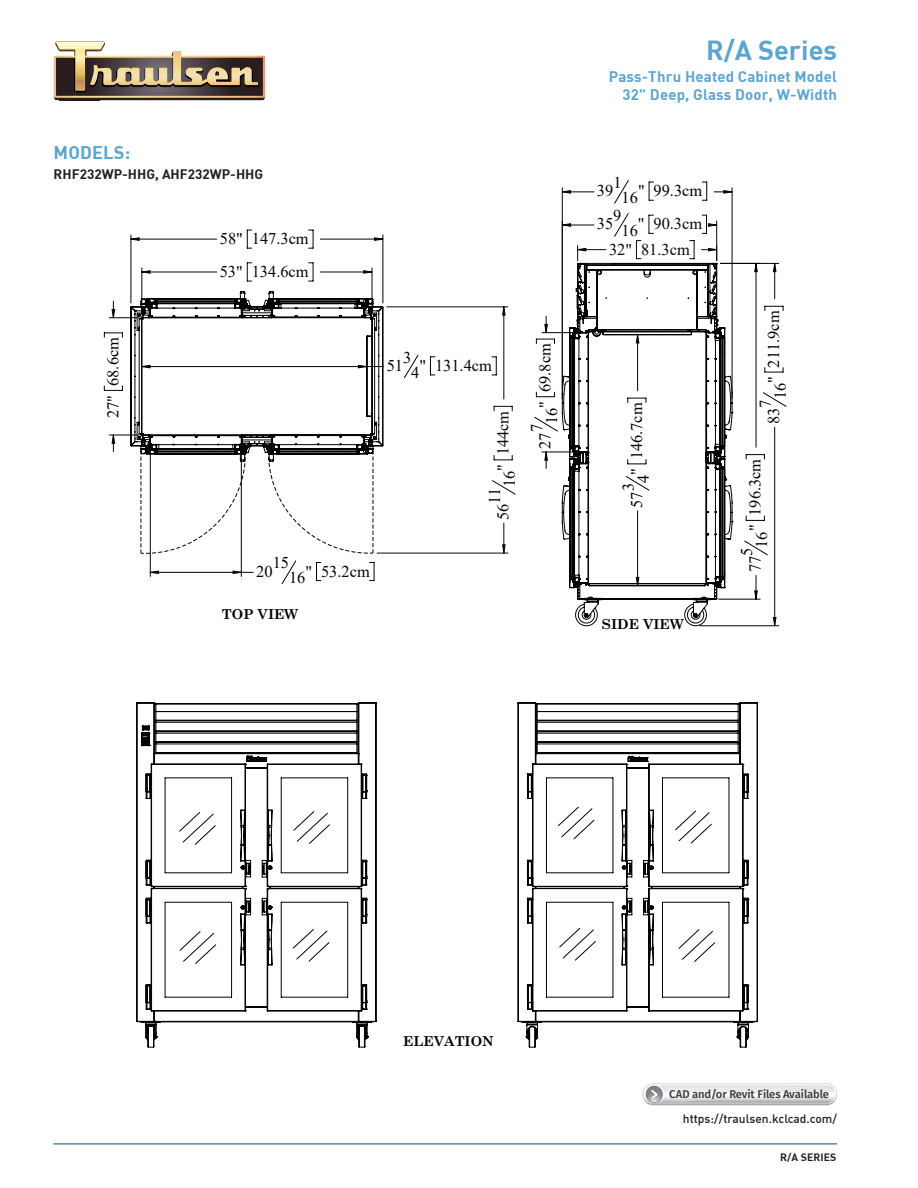
<style>
.page{position:relative;width:918px;height:1188px;background:#fff}
.page>*{position:absolute;margin:0;border:0;box-sizing:border-box;transform-origin:0 0}
.t1{font:700 27px "DIN";color:#5ca5cf}
.t2{font:700 18px "DIN";letter-spacing:.01em;color:#5ca5cf}
.t3{font:16.35px "Times New Roman";color:#040503}
.t4{font:16.35px/25.3px "Times New Roman";color:#0a0907}
.t5{font:700 15px/18px "DIN";letter-spacing:.01em;color:#5ca5cf;text-align:right}
.t6{font:700 13.8px "Century Schoolbook";color:#040503}
.t7{font:700 13.5px "DIN";color:#231f20}
.t8{font:500 12px "DIN";color:#231f20}
.t9{font:600 11.25px "Fira Sans";letter-spacing:-.01em;color:#414042}
.t10{font:700 10.5px "DIN";letter-spacing:.01em;color:#231f20}
</style>
<div class="page">
<hr style="left:53px;top:1144px;width:784px;height:1px;background:#015486">
<img style="left:60px;top:100px;width:39px;height:1px">
<svg style="left:54px;top:41px;width:211px;height:59px"></svg>
<svg style="left:643px;top:1083px;width:194px;height:22px"></svg>
<svg style="left:575px;top:600px;width:158px;height:27px"></svg>
<svg style="left:136px;top:702px;width:241px;height:346px"></svg>
<svg style="left:143px;top:726px;width:6px;height:4px"></svg>
<svg style="left:517px;top:702px;width:241px;height:346px"></svg>
<hr style="left:383px;top:235px;width:1px;height:68px;background:#040503">
<hr style="left:131px;top:235px;width:1px;height:68px;background:#040503">
<hr style="left:109px;top:317px;width:30px;height:1px;background:#040503">
<hr style="left:109px;top:435px;width:30px;height:1px;background:#040503">
<svg style="left:625px;top:263px;width:162px;height:363px"></svg>
<hr style="left:142px;top:268px;width:1px;height:47px;background:#0a0907">
<hr style="left:372px;top:268px;width:1px;height:47px;background:#0a0907">
<svg style="left:179px;top:806px;width:536px;height:158px"></svg>
<svg style="left:130px;top:230px;width:254px;height:19px"></svg>
<svg style="left:104px;top:301px;width:19px;height:151px"></svg>
<svg style="left:636px;top:263px;width:140px;height:363px"></svg>
<svg style="left:534px;top:180px;width:234px;height:420px"></svg>
<svg style="left:141px;top:263px;width:232px;height:19px"></svg>
<svg style="left:130px;top:298px;width:386px;height:286px"></svg>
<p class="t2" style="left:54px;top:144px;width:78px">MODELS:</p>
<p class="t7" style="left:54px;top:167px;width:211px">RHF232WP-HHG, AHF232WP-HHG</p>
<p class="t3" style="left:220px;top:227px;width:90px">58" 147.3cm</p>
<p class="t4" style="left:220px;top:258px;width:90px">53" 134.6cm</p>
<p class="t3" style="left:102px;top:418px;width:82px;rotate:-90deg">27" 68.6cm</p>
<p class="t3" style="left:273px;top:551px;width:18px">15</p>
<p class="t3" style="left:289px;top:560px;width:82px">16" 53.2cm</p>
<p class="t3" style="left:256px;top:560px;width:18px">20</p>
<p class="t6" style="left:222px;top:604px;width:78px">TOP VIEW</p>
<p class="t3" style="left:403px;top:346px;width:10px">3</p>
<p class="t3" style="left:411px;top:354px;width:82px">4" 131.4cm</p>
<p class="t3" style="left:387px;top:354px;width:18px">51</p>
<p class="t4" style="left:490px;top:487px;width:78px;rotate:-90deg">16" 144cm</p>
<p class="t4" style="left:481px;top:504px;width:18px;rotate:-90deg">11</p>
<p class="t4" style="left:490px;top:520px;width:18px;rotate:-90deg">56</p>
<p class="t3" style="left:534px;top:424px;width:82px;rotate:-90deg">16" 69.8cm</p>
<p class="t3" style="left:525px;top:432px;width:10px;rotate:-90deg">7</p>
<p class="t3" style="left:534px;top:449px;width:18px;rotate:-90deg">27</p>
<h1 class="t1" style="left:706px;top:37px;width:132px">R/A Series</h1>
<p class="t5" style="left:609px;top:68px;width:230px">Pass-Thru Heated Cabinet Model<br>32" Deep, Glass Door, W-Width</p>
<p class="t3" style="left:613px;top:171px;width:10px">1</p>
<p class="t3" style="left:622px;top:179px;width:82px">16" 99.3cm</p>
<p class="t3" style="left:597px;top:179px;width:18px">39</p>
<p class="t4" style="left:613px;top:202px;width:10px">9</p>
<p class="t4" style="left:609px;top:211px;width:95px;text-indent:12px">16" 90.3cm<br>32" 81.3cm</p>
<p class="t4" style="left:597px;top:211px;width:18px">35</p>
<p class="t3" style="left:625px;top:483px;width:82px;rotate:-90deg">4" 146.7cm</p>
<p class="t3" style="left:617px;top:491px;width:10px;rotate:-90deg">3</p>
<p class="t3" style="left:625px;top:508px;width:18px;rotate:-90deg">57</p>
<p class="t6" style="left:602px;top:613px;width:83px">SIDE VIEW</p>
<p class="t3" style="left:762px;top:399px;width:90px;rotate:-90deg">16" 211.9cm</p>
<p class="t3" style="left:754px;top:408px;width:10px;rotate:-90deg">7</p>
<p class="t3" style="left:762px;top:424px;width:18px;rotate:-90deg">83</p>
<p class="t3" style="left:744px;top:548px;width:90px;rotate:-90deg">16" 196.3cm</p>
<p class="t3" style="left:735px;top:556px;width:10px;rotate:-90deg">5</p>
<p class="t3" style="left:744px;top:572px;width:18px;rotate:-90deg">77</p>
<p class="t6" style="left:403px;top:1030px;width:92px">ELEVATION</p>
<p class="t9" style="left:669px;top:1086px;width:161px">CAD and/or Revit Files Available</p>
<p class="t8" style="left:683px;top:1114px;width:156px">https://traulsen.kclcad.com/</p>
<p class="t10" style="left:780px;top:1152px;width:58px">R/A SERIES</p>
</div>
